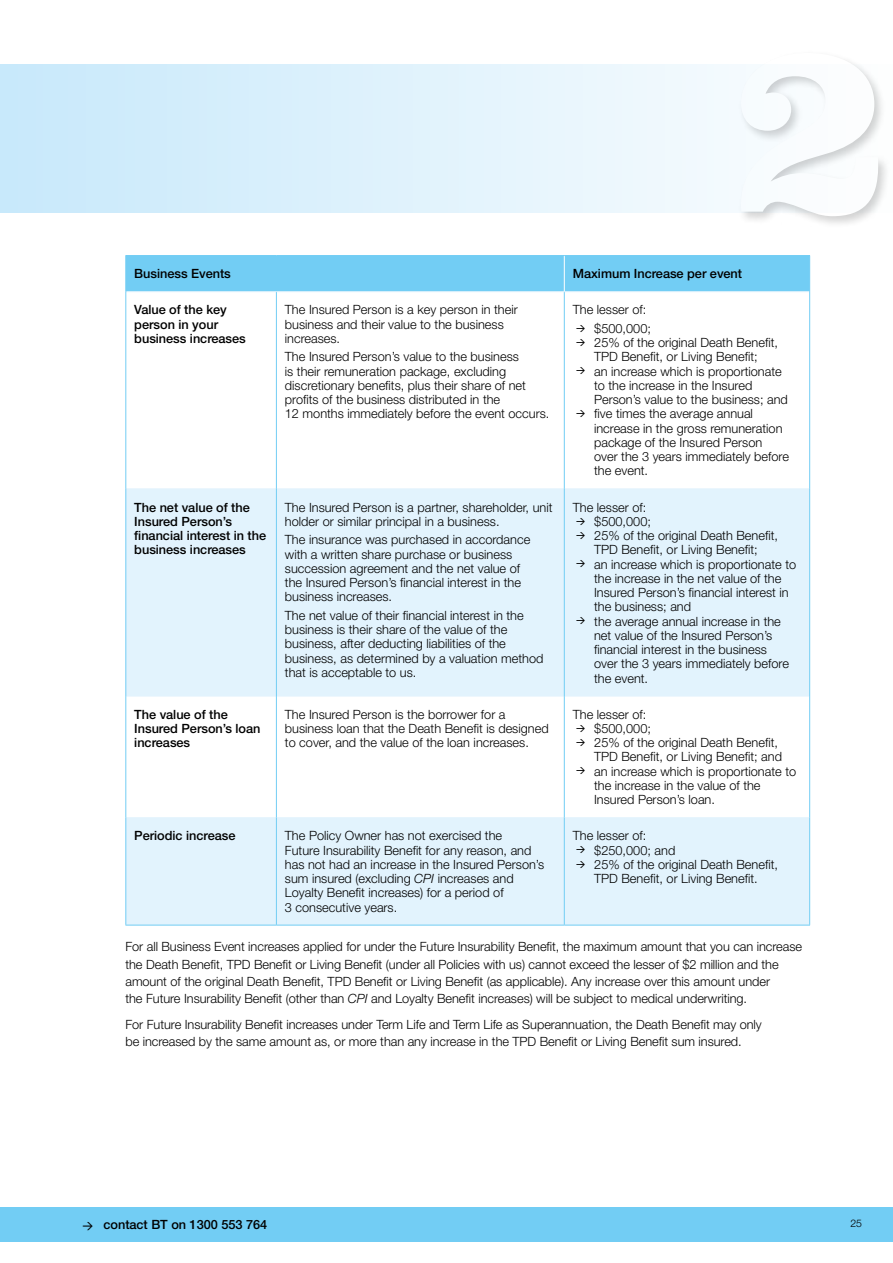
<style>
.page{position:relative;width:893px;height:1263px;background:#fff}
.page>*{position:absolute;margin:0;border:0;box-sizing:border-box;transform-origin:0 0}
.t1{font:700 253.5px "Clarendon BT";color:#fff}
.t2{font:300 12.75px/14.2px "Helvetica Neue LT";color:#000}
.t3{font:500 12.75px/14.2px "Helvetica Neue LT";letter-spacing:-.005em;color:#000}
.t4{font:300 10.5px "Helvetica Neue LT";color:#000}
.s1{font-style:italic}
.s2{font-family:"DIN";font-size:10.5px}
</style>
<div class="page">
<svg style="left:0;top:64px;width:737px;height:149px"></svg>
<div style="left:737px;top:49px;width:154px;height:179px;background:#000;opacity:.6"></div>
<div style="left:0;top:1208px;width:893px;height:34px;background:#72cdf4"></div>
<div style="left:126px;top:256px;width:683px;height:35px;background:#72cdf4"></div>
<div style="left:126px;top:489px;width:683px;height:436px;background:#e2f3fd"></div>
<svg style="left:126px;top:697px;width:683px;height:120px"></svg>
<hr style="left:126px;top:291px;width:150px;height:1px;background:#e2f3fd">
<hr style="left:126px;top:488px;width:150px;height:1px;background:#e2f3fd">
<hr style="left:126px;top:696px;width:150px;height:1px;background:#e2f3fd">
<hr style="left:126px;top:817px;width:150px;height:1px;background:#e2f3fd">
<hr style="left:276px;top:291px;width:288px;height:1px;background:#e2f3fd">
<hr style="left:564px;top:291px;width:245px;height:1px;background:#e2f3fd">
<hr style="left:277px;top:488px;width:287px;height:1px;background:#e2f3fd">
<hr style="left:565px;top:488px;width:244px;height:1px;background:#e2f3fd">
<hr style="left:277px;top:696px;width:287px;height:1px;background:#e2f3fd">
<hr style="left:277px;top:817px;width:287px;height:1px;background:#e2f3fd">
<hr style="left:565px;top:696px;width:244px;height:1px;background:#e2f3fd">
<hr style="left:565px;top:817px;width:244px;height:1px;background:#e2f3fd">
<hr style="left:564px;top:256px;width:1px;height:35px;background:#fff">
<hr style="left:276px;top:292px;width:1px;height:197px;background:#72cdf4">
<hr style="left:276px;top:489px;width:1px;height:207px;background:#72cdf4">
<hr style="left:276px;top:696px;width:1px;height:122px;background:#72cdf4">
<hr style="left:276px;top:818px;width:1px;height:107px;background:#72cdf4">
<hr style="left:564px;top:292px;width:1px;height:197px;background:#72cdf4">
<hr style="left:564px;top:489px;width:1px;height:207px;background:#72cdf4">
<hr style="left:564px;top:696px;width:1px;height:122px;background:#72cdf4">
<hr style="left:564px;top:818px;width:1px;height:107px;background:#72cdf4">
<hr style="left:125px;top:255px;width:151px;height:1px;background:#72cdf4">
<hr style="left:276px;top:255px;width:288px;height:1px;background:#72cdf4">
<hr style="left:564px;top:255px;width:246px;height:1px;background:#72cdf4">
<hr style="left:125px;top:256px;width:1px;height:36px;background:#72cdf4">
<hr style="left:809px;top:256px;width:1px;height:36px;background:#72cdf4">
<hr style="left:125px;top:292px;width:1px;height:197px;background:#72cdf4">
<hr style="left:125px;top:489px;width:1px;height:207px;background:#72cdf4">
<hr style="left:125px;top:696px;width:1px;height:122px;background:#72cdf4">
<hr style="left:125px;top:818px;width:1px;height:107px;background:#72cdf4">
<hr style="left:125px;top:925px;width:152px;height:1px;background:#72cdf4">
<hr style="left:809px;top:292px;width:1px;height:197px;background:#72cdf4">
<hr style="left:809px;top:489px;width:1px;height:207px;background:#72cdf4">
<hr style="left:809px;top:696px;width:1px;height:122px;background:#72cdf4">
<hr style="left:809px;top:818px;width:1px;height:107px;background:#72cdf4">
<hr style="left:277px;top:925px;width:287px;height:1px;background:#72cdf4">
<hr style="left:564px;top:925px;width:246px;height:1px;background:#72cdf4">
<h1 class="t1" style="left:730px;top:-32px;width:162px">2</h1>
<p class="t3" style="left:134px;top:266px;width:98px">Business Events</p>
<p class="t3" style="left:573px;top:266px;width:171px">Maximum Increase per event</p>
<p class="t3" style="left:134px;top:303px;width:113px">Value of the key person in your business increases</p>
<p class="t2" style="left:285px;top:302px;width:234px">The Insured Person is a key person in their business and their value to the business increases.</p>
<p class="t2" style="left:285px;top:349px;width:266px">The Insured Person’s value to the business<br>is their remuneration package, excluding discretionary benefits, plus their share of net profits of the business distributed in the<br>12 months immediately before the event occurs.</p>
<p class="t2" style="left:573px;top:300px;width:80px;line-height:18.5px">The lesser of: <sup>&gt;</sup> $500,000;</p>
<p class="t2" style="left:576px;top:335px;width:203px"><sup>&gt;</sup> 25% of the original Death Benefit,</p>
<p class="t2" style="left:594px;top:349px;width:165px">TPD Benefit, or Living Benefit;</p>
<p class="t2" style="left:576px;top:364px;width:207px"><sup>&gt;</sup> an increase which is proportionate</p>
<p class="t2" style="left:594px;top:378px;width:160px">to the increase in the Insured</p>
<p class="t2" style="left:594px;top:392px;width:195px">Person’s value to the business; and</p>
<p class="t2" style="left:576px;top:406px;width:178px"><sup>&gt;</sup> five times the average annual</p>
<p class="t2" style="left:594px;top:421px;width:190px">increase in the gross remuneration</p>
<p class="t2" style="left:594px;top:435px;width:170px">package of the Insured Person</p>
<p class="t2" style="left:594px;top:449px;width:196px">over the 3 years immediately before</p>
<p class="t2" style="left:594px;top:463px;width:56px">the event.</p>
<p class="t3" style="left:134px;top:500px;width:133px">The net value of the<br>Insured Person’s financial interest in the business increases</p>
<p class="t2" style="left:285px;top:500px;width:269px">The Insured Person is a partner, shareholder, unit holder or similar principal in a business.</p>
<p class="t2" style="left:285px;top:532px;width:247px">The insurance was purchased in accordance with a written share purchase or business succession agreement and the net value of the Insured Person’s financial interest in the business increases.</p>
<p class="t2" style="left:285px;top:608px;width:260px">The net value of their financial interest in the business is their share of the value of the business, after deducting liabilities of the business, as determined by a valuation method that is acceptable to us.</p>
<p class="t2" style="left:573px;top:500px;width:75px">The lesser of:</p>
<p class="t2" style="left:576px;top:514px;width:76px"><sup>&gt;</sup> $500,000;</p>
<p class="t2" style="left:576px;top:528px;width:203px"><sup>&gt;</sup> 25% of the original Death Benefit,</p>
<p class="t2" style="left:594px;top:542px;width:165px">TPD Benefit, or Living Benefit;</p>
<p class="t2" style="left:576px;top:557px;width:222px"><sup>&gt;</sup> an increase which is proportionate to</p>
<p class="t2" style="left:594px;top:571px;width:189px">the increase in the net value of the</p>
<p class="t2" style="left:594px;top:585px;width:196px">Insured Person’s financial interest in</p>
<p class="t2" style="left:594px;top:599px;width:99px">the business; and</p>
<p class="t2" style="left:576px;top:614px;width:206px"><sup>&gt;</sup> the average annual increase in the</p>
<p class="t2" style="left:594px;top:628px;width:180px">net value of the Insured Person’s</p>
<p class="t2" style="left:594px;top:642px;width:174px">financial interest in the business</p>
<p class="t2" style="left:594px;top:656px;width:196px">over the 3 years immediately before</p>
<p class="t2" style="left:594px;top:671px;width:56px">the event.</p>
<p class="t3" style="left:134px;top:707px;width:128px">The value of the<br>Insured Person’s loan increases</p>
<p class="t2" style="left:285px;top:707px;width:265px">The Insured Person is the borrower for a business loan that the Death Benefit is designed to cover, and the value of the loan increases.</p>
<p class="t2" style="left:573px;top:707px;width:75px">The lesser of:</p>
<p class="t2" style="left:576px;top:721px;width:76px"><sup>&gt;</sup> $500,000;</p>
<p class="t2" style="left:576px;top:735px;width:203px"><sup>&gt;</sup> 25% of the original Death Benefit,</p>
<p class="t2" style="left:594px;top:749px;width:189px">TPD Benefit, or Living Benefit; and</p>
<p class="t2" style="left:576px;top:764px;width:222px"><sup>&gt;</sup> an increase which is proportionate to</p>
<p class="t2" style="left:594px;top:778px;width:168px">the increase in the value of the</p>
<p class="t2" style="left:594px;top:792px;width:122px">Insured Person’s loan.</p>
<p class="t3" style="left:134px;top:828px;width:103px">Periodic increase</p>
<p class="t2" style="left:285px;top:828px;width:261px">The Policy Owner has not exercised the<br>Future Insurability Benefit for any reason, and has not had an increase in the Insured Person’s sum insured (excluding <span class="s1">CPI</span> increases and Loyalty Benefit increases) for a period of<br>3 consecutive years.</p>
<p class="t2" style="left:573px;top:828px;width:75px">The lesser of:</p>
<p class="t2" style="left:576px;top:843px;width:101px"><sup>&gt;</sup> $250,000; and</p>
<p class="t2" style="left:576px;top:857px;width:203px"><sup>&gt;</sup> 25% of the original Death Benefit,</p>
<p class="t2" style="left:594px;top:871px;width:165px">TPD Benefit, or Living Benefit.</p>
<p class="t2" style="left:125px;top:938px;width:678px;line-height:17.2px">For all Business Event increases applied for under the Future Insurability Benefit, the maximum amount that you can increase the Death Benefit, TPD Benefit or Living Benefit (under all Policies with us) cannot exceed the lesser of $2 million and the amount of the original Death Benefit, TPD Benefit or Living Benefit (as applicable). Any increase over this amount under<br>the Future Insurability Benefit (other than <span class="s1">CPI</span> and Loyalty Benefit increases) will be subject to medical underwriting.</p>
<p class="t2" style="left:125px;top:1015px;width:638px;line-height:17.2px">For Future Insurability Benefit increases under Term Life and Term Life as Superannuation, the Death Benefit may only be increased by the same amount as, or more than any increase in the TPD Benefit or Living Benefit sum insured.</p>
<p class="t3" style="left:61px;top:1217px;width:208px"><sup>&gt;</sup> <span class="s2">&gt;</span> contact BT on 1300 553 764</p>
<p class="t4" style="left:850px;top:1217px;width:13px">25</p>
</div>
